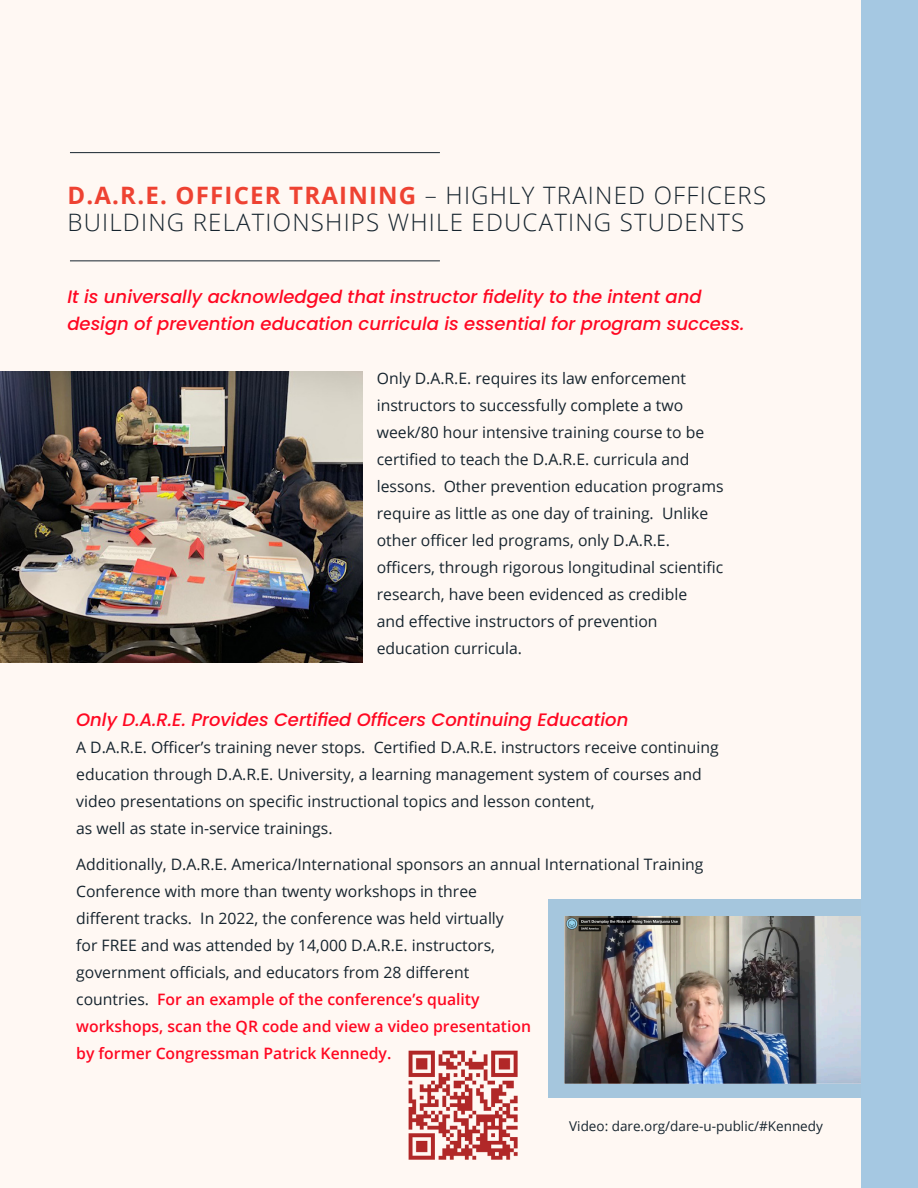
<style>
.page{position:relative;width:918px;height:1188px;background:#fff}
.page>*{position:absolute;margin:0;border:0;box-sizing:border-box;transform-origin:0 0}
.Chapter_Title_-_Alig{font:300 24px/27px "Open Sans";letter-spacing:.05em;color:#16242e}
.Intro_Text{font:italic 500 18px "Poppins";color:#ff0822}
.Body_Text{font:15.75px/27px "Open Sans";color:#16242e}
.Body_Text-2{font:13.5px "Open Sans";color:#16242e}
.s1{font-weight:700;color:#ee4232}
.s2{font-weight:600;color:#ff0822}
</style>
<div class="page">
<div style="left:0;top:0;width:861px;height:1188px;background:#fff8f3"></div>
<div style="left:861px;top:0;width:57px;height:1188px;background:#a5c8e2"></div>
<div style="left:548px;top:899px;width:313px;height:199px;background:#a5c6dd"></div>
<hr style="left:70px;top:152px;width:370px;height:1px;background:#16242e">
<hr style="left:70px;top:260px;width:370px;height:1px;background:#16242e">
<img style="left:408px;top:1050px;width:110px;height:110px">
<img style="left:565px;top:917px;width:296px;height:166px">
<img style="left:0;top:371px;width:362px;height:292px">
<p class="Chapter_Title_-_Alig" style="left:68px;top:181px;width:700px"><span class="s1">D.A.R.E. OFFICER TRAINING</span> – HIGHLY TRAINED OFFICERS<br>BUILDING RELATIONSHIPS WHILE EDUCATING STUDENTS</p>
<p class="Intro_Text" style="left:67px;top:286px;width:636px">It is universally acknowledged that instructor fidelity to the intent and</p>
<p class="Intro_Text" style="left:67px;top:313px;width:679px">design of prevention education curricula is essential for program success.</p>
<p class="Body_Text" style="left:377px;top:364px;width:348px">Only D.A.R.E. requires its law enforcement instructors to successfully complete a two week/80 hour intensive training course to be certified to teach the D.A.R.E. curricula and lessons. Other prevention education programs require as little as one day of training. Unlike other officer led programs, only D.A.R.E. officers, through rigorous longitudinal scientific research, have been evidenced as credible<br>and effective instructors of prevention education curricula.</p>
<p class="Intro_Text" style="left:76px;top:709px;width:554px">Only D.A.R.E. Provides Certified Officers Continuing Education</p>
<p class="Body_Text" style="left:76px;top:733px;width:644px">A D.A.R.E. Officer’s training never stops. Certified D.A.R.E. instructors receive continuing education through D.A.R.E. University, a learning management system of courses and video presentations on specific instructional topics and lesson content,<br>as well as state in-service trainings.</p>
<p class="Body_Text" style="left:76px;top:850px;width:629px">Additionally, D.A.R.E. America/International sponsors an annual International Training Conference with more than twenty workshops in three<br>different tracks. In 2022, the conference was held virtually<br>for FREE and was attended by 14,000 D.A.R.E. instructors,<br>government officials, and educators from 28 different<br>countries. <span class="s2">For an example of the conference’s quality<br>workshops, scan the QR code and view a video presentation<br>by former Congressman Patrick Kennedy.</span></p>
<p class="Body_Text-2" style="left:569px;top:1117px;width:255px">Video: dare.org/dare-u-public/#Kennedy</p>
</div>
